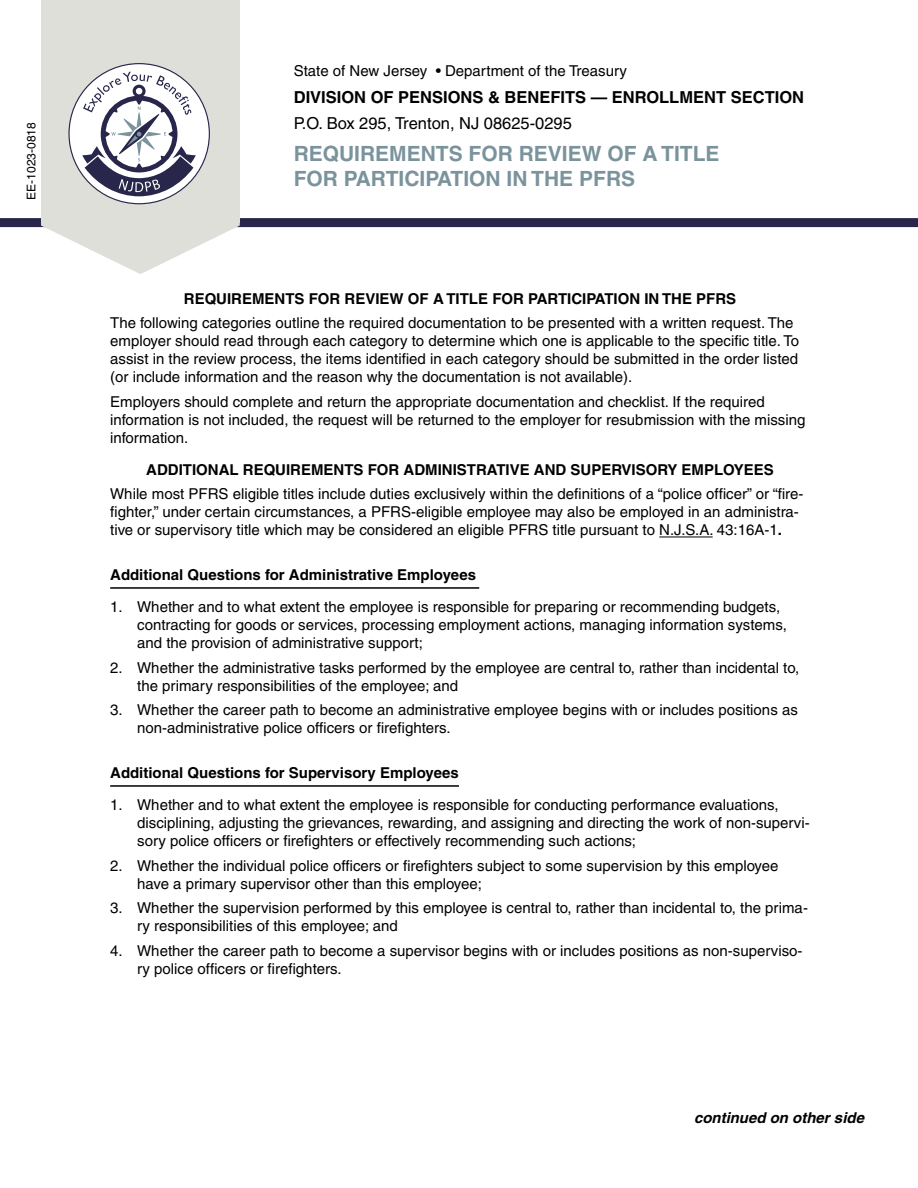
<style>
.page{position:relative;width:918px;height:1188px;background:#fff}
.page>*{position:absolute;margin:0;border:0;box-sizing:border-box;transform-origin:0 0}
.t1{font:700 21px/25.2px "Helvetica";color:#7a939c}
.t2{font:700 16.5px "Helvetica";color:#000}
.t3{font:16.5px "Helvetica";color:#000}
.t4{font:15px/18px "Helvetica";color:#000}
.t5{font:700 15px "Helvetica";color:#000}
.t6{font:italic 700 15px "Helvetica";color:#000}
.t7{font:12px "Helvetica";color:#000}
.s1{font-weight:700}
</style>
<div class="page">
<div style="left:0;top:218px;width:918px;height:9px;background:#28274b"></div>
<div style="left:41px;top:0;width:199px;height:222px;background:#dfdfda"></div>
<svg style="left:41px;top:72px;width:199px;height:202px"></svg>
<hr style="left:659px;top:537px;width:54px;height:1px;background:#000">
<hr style="left:110px;top:587px;width:369px;height:2px;background:#000">
<hr style="left:110px;top:785px;width:349px;height:2px;background:#000">
<p class="t7" style="left:24px;top:200px;width:79px;rotate:-90deg">EE-1023-0818</p>
<p class="t4" style="left:294px;top:62px;width:335px">State of New Jersey • Department of the Treasury</p>
<p class="t2" style="left:294px;top:87px;width:512px">DIVISION OF PENSIONS &amp; BENEFITS — ENROLLMENT SECTION</p>
<p class="t3" style="left:294px;top:114px;width:280px">P.O. Box 295, Trenton, NJ 08625-0295</p>
<h1 class="t1" style="left:294px;top:141px;width:427px">REQUIREMENTS FOR REVIEW OF A TITLE<br>FOR PARTICIPATION IN THE PFRS</h1>
<p class="t5" style="left:184px;top:289px;width:22px">Requirements</p>
<p class="t5" style="left:309px;top:289px;width:11px">for</p>
<p class="t5" style="left:345px;top:289px;width:22px">Review</p>
<p class="t5" style="left:408px;top:289px;width:57px">of a Title</p>
<p class="t5" style="left:492px;top:289px;width:11px">for</p>
<p class="t5" style="left:528px;top:289px;width:19px">Participation</p>
<p class="t5" style="left:644px;top:289px;width:29px">in the</p>
<p class="t5" style="left:696px;top:289px;width:42px">PFRS</p>
<p class="t4" style="left:110px;top:314px;width:690px">The following categories outline the required documentation to be presented with a written request. The employer should read through each category to determine which one is applicable to the specific title. To assist in the review process, the items identified in each category should be submitted in the order listed (or include information and the reason why the documentation is not available).</p>
<p class="t4" style="left:110px;top:393px;width:697px">Employers should complete and return the appropriate documentation and checklist. If the required information is not included, the request will be returned to the employer for resubmission with the missing information.</p>
<p class="t5" style="left:146px;top:460px;width:629px">ADDITIONAL REQUIREMENTS FOR ADMINISTRATIVE AND SUPERVISORY EMPLOYEES</p>
<p class="t4" style="left:110px;top:485px;width:695px">While most PFRS eligible titles include duties exclusively within the definitions of a “police officer” or “fire&shy;fighter,” under certain circumstances, a PFRS-eligible employee may also be employed in an administra&shy;tive or supervisory title which may be considered an eligible PFRS title pursuant to N.J.S.A. 43:16A-1<span class="s1">.</span></p>
<p class="t5" style="left:110px;top:566px;width:367px">Additional Questions for Administrative Employees</p>
<p class="t4" style="left:137px;top:598px;width:651px;text-indent:-27px">1. Whether and to what extent the employee is responsible for preparing or recommending budgets, contracting for goods or services, processing employment actions, managing information systems, and the provision of administrative support;</p>
<p class="t4" style="left:137px;top:658px;width:664px;text-indent:-27px">2. Whether the administrative tasks performed by the employee are central to, rather than incidental to, the primary responsibilities of the employee; and</p>
<p class="t4" style="left:137px;top:701px;width:662px;text-indent:-27px">3. Whether the career path to become an administrative employee begins with or includes positions as non-administrative police officers or firefighters.</p>
<p class="t5" style="left:110px;top:764px;width:350px">Additional Questions for Supervisory Employees</p>
<p class="t4" style="left:137px;top:796px;width:674px;text-indent:-27px">1. Whether and to what extent the employee is responsible for conducting performance evaluations, disciplining, adjusting the grievances, rewarding, and assigning and directing the work of non-supervi&shy;sory police officers or firefighters or effectively recommending such actions;</p>
<p class="t4" style="left:137px;top:856px;width:643px;text-indent:-27px">2. Whether the individual police officers or firefighters subject to some supervision by this employee have a primary supervisor other than this employee;</p>
<p class="t4" style="left:137px;top:899px;width:672px;text-indent:-27px">3. Whether the supervision performed by this employee is central to, rather than incidental to, the prima&shy;ry responsibilities of this employee; and</p>
<p class="t4" style="left:137px;top:942px;width:667px;text-indent:-27px">4. Whether the career path to become a supervisor begins with or includes positions as non-superviso&shy;ry police officers or firefighters.</p>
<p class="t6" style="left:694px;top:1109px;width:171px">continued on other side</p>
</div>
